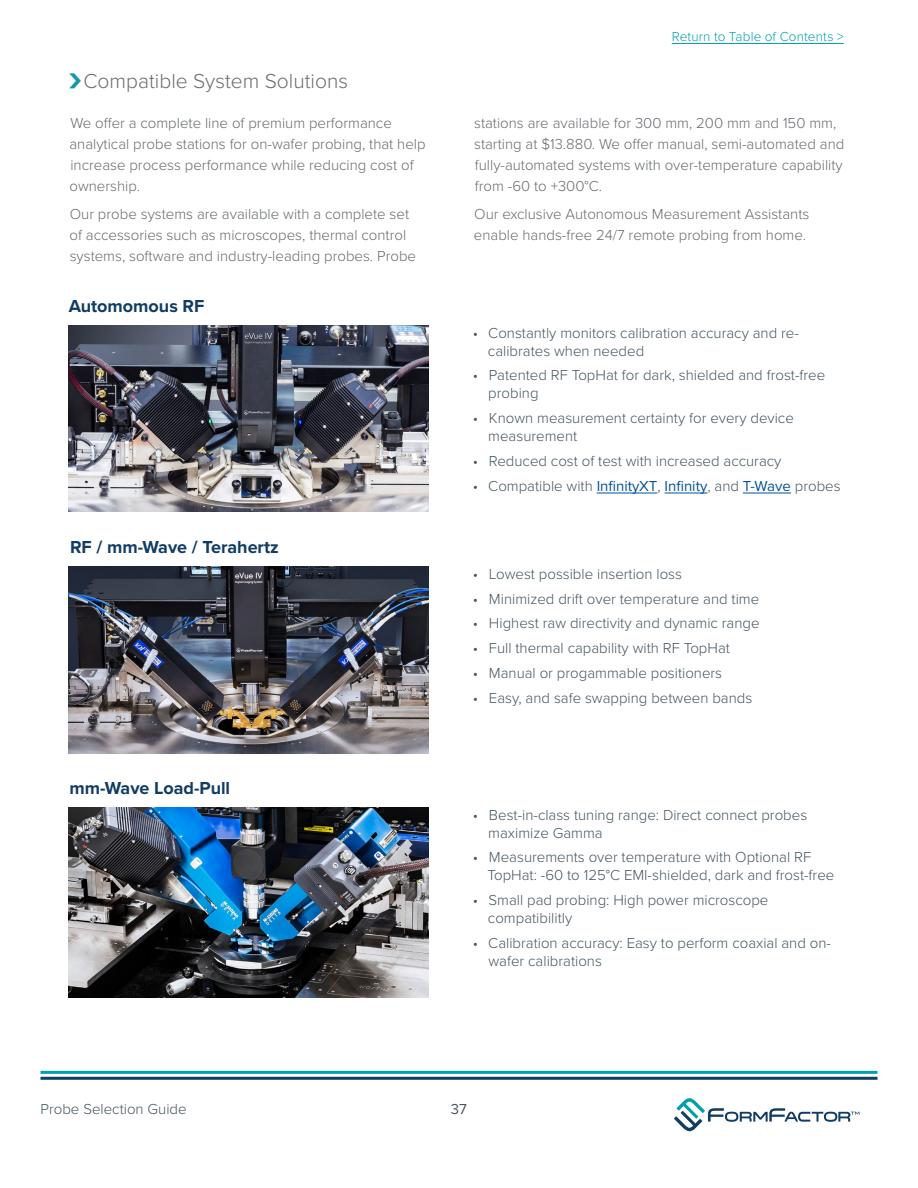
<style>
.page{position:relative;width:918px;height:1188px;background:#fff}
.page>*{position:absolute;margin:0;border:0;box-sizing:border-box;transform-origin:0 0}
.t1{font:300 21px "Proxima Nova";color:#6d6c6f}
.t2{font:700 18px "Proxima Nova";color:#113c63}
.t3{font:300 15px/18px "Proxima Nova";color:#455560}
.t4{font:300 15px/21px "Proxima Nova";color:#666c71}
.t5{font:15px "Proxima Nova";color:#455560}
.t6{font:300 13.5px "Proxima Nova";letter-spacing:.01em;color:#00a0af}
.s1{font-weight:700;font-size:42px;color:#109aa9}
.s2{font-weight:400;color:#00529c}
</style>
<div class="page">
<svg style="left:674px;top:1098px;width:185px;height:33px"></svg>
<hr style="left:40px;top:1071px;width:838px;height:3px;background:#00a0af">
<hr style="left:40px;top:1077px;width:838px;height:3px;background:#113c63">
<hr style="left:672px;top:43px;width:172px;height:1px;background:#00a0af">
<img style="left:69px;top:326px;width:360px;height:186px">
<img style="left:69px;top:808px;width:360px;height:190px">
<hr style="left:597px;top:493px;width:60px;height:1px;background:#00529c">
<hr style="left:665px;top:493px;width:42px;height:1px;background:#00529c">
<hr style="left:743px;top:493px;width:48px;height:1px;background:#00529c">
<img style="left:69px;top:567px;width:360px;height:186px">
<h1 class="t1" style="left:68px;top:65px;width:281px"><span class="s1">›</span>Compatible System Solutions</h1>
<p class="t4" style="left:69px;top:112px;width:358px">We offer a complete line of premium performance analytical probe stations for on-wafer probing, that help increase process performance while reducing cost of ownership.</p>
<p class="t4" style="left:69px;top:203px;width:348px">Our probe systems are available with a complete set of accessories such as microscopes, thermal control systems, software and industry-leading probes. Probe</p>
<p class="t2" style="left:69px;top:293px;width:137px">Automomous RF</p>
<p class="t2" style="left:70px;top:534px;width:210px">RF / mm-Wave / Terahertz</p>
<p class="t2" style="left:69px;top:775px;width:162px">mm-Wave Load-Pull</p>
<p class="t6" style="left:672px;top:27px;width:174px">Return to Table of Contents &gt;</p>
<p class="t4" style="left:474px;top:112px;width:372px">stations are available for 300 mm, 200 mm and 150 mm, starting at $13.880. We offer manual, semi-automated and fully-automated systems with over-temperature capability from -60 to +300°C.</p>
<p class="t4" style="left:474px;top:203px;width:337px">Our exclusive Autonomous Measurement Assistants enable hands-free 24/7 remote probing from home.</p>
<p class="t3" style="left:488px;top:323px;width:312px;text-indent:-15px">• Constantly monitors calibration accuracy and re&shy;calibrates when needed</p>
<p class="t3" style="left:488px;top:366px;width:338px;text-indent:-15px">• Patented RF TopHat for dark, shielded and frost-free probing</p>
<p class="t3" style="left:488px;top:408px;width:307px;text-indent:-15px">• Known measurement certainty for every device measurement</p>
<p class="t3" style="left:473px;top:451px;width:310px">• Reduced cost of test with increased accuracy</p>
<p class="t3" style="left:473px;top:476px;width:369px">• Compatible with <span class="s2">InfinityXT</span>, <span class="s2">Infinity</span>, and <span class="s2">T-Wave</span> probes</p>
<p class="t3" style="left:473px;top:564px;width:211px">• Lowest possible insertion loss</p>
<p class="t3" style="left:473px;top:589px;width:288px">• Minimized drift over temperature and time</p>
<p class="t3" style="left:473px;top:614px;width:288px">• Highest raw directivity and dynamic range</p>
<p class="t3" style="left:473px;top:638px;width:259px">• Full thermal capability with RF TopHat</p>
<p class="t3" style="left:473px;top:663px;width:251px">• Manual or progammable positioners</p>
<p class="t3" style="left:473px;top:688px;width:281px">• Easy, and safe swapping between bands</p>
<p class="t3" style="left:488px;top:805px;width:320px;text-indent:-15px">• Best-in-class tuning range: Direct connect probes maximize Gamma</p>
<p class="t3" style="left:488px;top:848px;width:348px;text-indent:-15px">• Measurements over temperature with Optional RF<br>TopHat: -60 to 125°C EMI-shielded, dark and frost-free</p>
<p class="t3" style="left:488px;top:890px;width:282px;text-indent:-15px">• Small pad probing: High power microscope compatibilitly</p>
<p class="t3" style="left:489px;top:933px;width:344px;text-indent:-16px">• Calibration accuracy: Easy to perform coaxial and on&shy;wafer calibrations</p>
<p class="t3" style="left:40px;top:1100px;width:148px">Probe Selection Guide</p>
<p class="t5" style="left:451px;top:1098px;width:18px">37</p>
</div>
